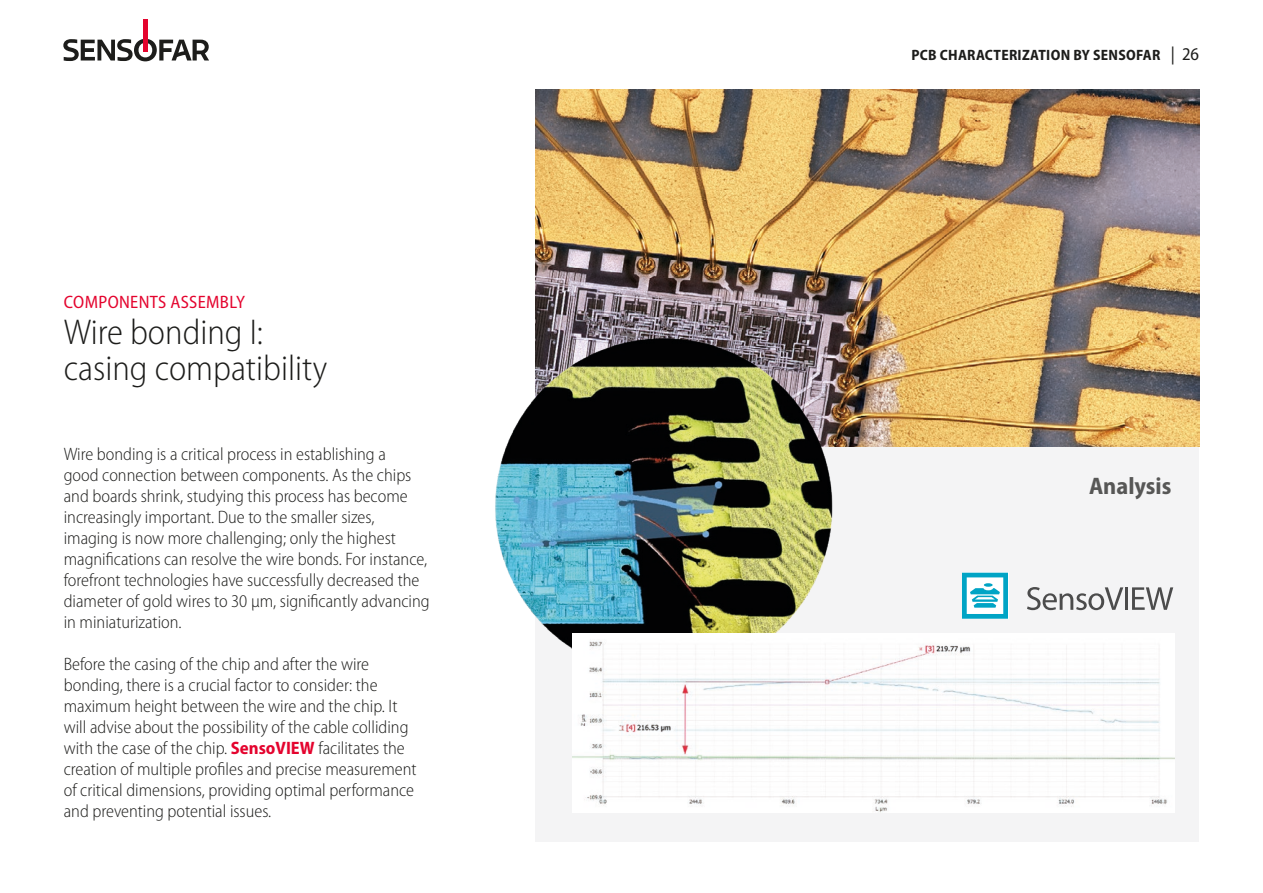
<style>
.page{position:relative;width:1263px;height:893px;background:#fff}
.page>*{position:absolute;margin:0;border:0;box-sizing:border-box;transform-origin:0 0}
.Secció{font:300 semi-condensed 36px/36px "Myriad Pro";color:#1d1d1b}
.t1{font:700 semi-condensed 24px "Myriad Pro";color:#575756}
.t2{font:300 semi-condensed 18px/21px "Myriad Pro";color:#1d1d1b}
.t3{font:semi-condensed 18px "Myriad Pro";letter-spacing:.02em;color:#e4042e}
.t4{font:700 semi-condensed 15px "Myriad Pro";letter-spacing:.02em;color:#1d1d1b}
.s1{font-weight:700;color:#e4042e}
.s2{font-weight:400;font-size:18px}
</style>
<div class="page">
<svg style="left:63px;top:39px;width:146px;height:22px"></svg>
<hr style="left:143px;top:19px;width:4px;height:33px;background:#e4042e">
<div style="left:535px;top:440px;width:664px;height:402px;background:#f4f4f5"></div>
<img style="left:535px;top:89px;width:664px;height:357px">
<img style="left:495px;top:332px;width:343px;height:317px">
<img style="left:572px;top:634px;width:602px;height:178px">
<svg style="left:1027px;top:587px;width:96px;height:23px"></svg>
<hr style="left:1125px;top:587px;width:3px;height:23px;background:#4c4c4c">
<svg style="left:1132px;top:587px;width:41px;height:23px"></svg>
<svg style="left:962px;top:573px;width:46px;height:46px"></svg>
<p class="t3" style="left:64px;top:291px;width:183px">COMPONENTS ASSEMBLY</p>
<p class="Secció" style="left:64px;top:313px;width:265px">Wire bonding I: casing compatibility</p>
<p class="t2" style="left:64px;top:443px;width:367px">Wire bonding is a critical process in establishing a<br>good connection between components. As the chips and boards shrink, studying this process has become increasingly important. Due to the smaller sizes, imaging is now more challenging; only the highest magnifications can resolve the wire bonds. For instance, forefront technologies have successfully decreased the diameter of gold wires to 30 µm, significantly advancing in miniaturization.</p>
<p class="t2" style="left:64px;top:653px;width:354px">Before the casing of the chip and after the wire bonding, there is a crucial factor to consider: the maximum height between the wire and the chip. It will advise about the possibility of the cable colliding with the case of the chip. <span class="s1">SensoVIEW</span> facilitates the creation of multiple profiles and precise measurement of critical dimensions, providing optimal performance and preventing potential issues.</p>
<p class="t4" style="left:911px;top:46px;width:289px">PCB CHARACTERIZATION BY SENSOFAR <span class="s2">| 26</span></p>
<p class="t1" style="left:1089px;top:470px;width:84px">Analysis</p>
</div>
